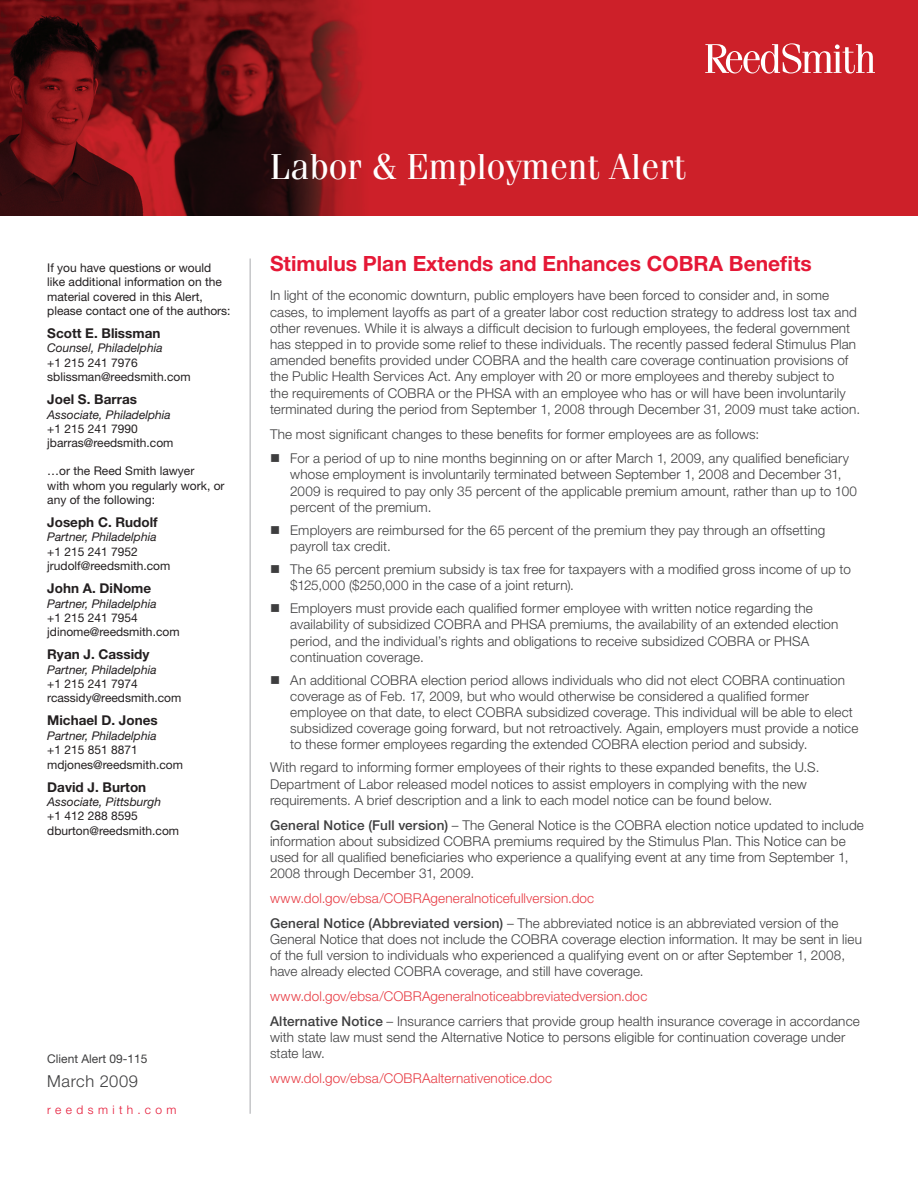
<style>
.page{position:relative;width:918px;height:1188px;background:#fff}
.page>*{position:absolute;margin:0;border:0;box-sizing:border-box;transform-origin:0 0}
.alert_practice_group{font:36px "Fenice Std";letter-spacing:-.01em;color:#fff}
.alert_title{font:700 21px "Helvetica Neue LT Std";color:#e51836}
.t1{font:300 16.5px "Helvetica Neue LT Std";letter-spacing:.035em;color:#3e3e3f}
.alert_body{font:300 13.5px/16.2px "Helvetica Neue LT Std";letter-spacing:.01em;color:#3e3e3f}
.alert_bullets{font:300 13.5px/16.2px "Helvetica Neue LT Std";letter-spacing:.01em;color:#3e3e3f}
.alert_body-2{font:300 13.5px "Helvetica Neue LT Std";letter-spacing:.01em;color:#e73b43}
.alert_sidebar-detail{font:700 13.5px "Helvetica Neue LT Std";color:#231f20}
.alert_sidebar-detail-2{font:12px/14.4px "Helvetica Neue LT Std";color:#231f20}
.alert_sidebar-detail-3{font:12px "Helvetica Neue LT Std";color:#3e3e3f}
.t2{font:300 12px "Helvetica Neue LT Std";letter-spacing:.365em;color:#e51836}
.s1{font-style:italic}
.s2{font-weight:500}
</style>
<div class="page">
<hr style="left:250px;top:259px;width:1px;height:855px;background:#a8a9ad">
<img style="left:0;top:0;width:918px;height:216px">
<svg style="left:705px;top:43px;width:170px;height:31px"></svg>
<p class="alert_sidebar-detail-2" style="left:47px;top:260px;width:185px">If you have questions or would like additional information on the material covered in this Alert, please contact one of the authors:</p>
<p class="alert_sidebar-detail" style="left:47px;top:325px;width:115px">Scott E. Blissman</p>
<p class="alert_sidebar-detail-2" style="left:47px;top:341px;width:145px"><span class="s1">Counsel, Philadelphia<br></span>+1 215 241 7976 sblissman@reedsmith.com</p>
<p class="alert_sidebar-detail" style="left:47px;top:391px;width:91px">Joel S. Barras</p>
<p class="alert_sidebar-detail-2" style="left:47px;top:407px;width:128px"><span class="s1">Associate, Philadelphia </span>+1 215 241 7990 jbarras@reedsmith.com</p>
<p class="alert_sidebar-detail-2" style="left:47px;top:464px;width:179px">…or the Reed Smith lawyer<br>with whom you regularly work, or any of the following:</p>
<p class="alert_sidebar-detail" style="left:47px;top:514px;width:112px">Joseph C. Rudolf</p>
<p class="alert_sidebar-detail-2" style="left:47px;top:530px;width:125px"><span class="s1">Partner, Philadelphia </span>+1 215 241 7952 jrudolf@reedsmith.com</p>
<p class="alert_sidebar-detail" style="left:47px;top:580px;width:105px">John A. DiNome</p>
<p class="alert_sidebar-detail-2" style="left:47px;top:596px;width:134px"><span class="s1">Partner, Philadelphia<br></span>+1 215 241 7954 jdinome@reedsmith.com</p>
<p class="alert_sidebar-detail" style="left:47px;top:646px;width:104px">Ryan J. Cassidy</p>
<p class="alert_sidebar-detail-2" style="left:47px;top:662px;width:136px"><span class="s1">Partner, Philadelphia<br></span>+1 215 241 7974 rcassidy@reedsmith.com</p>
<p class="alert_sidebar-detail" style="left:47px;top:712px;width:112px">Michael D. Jones</p>
<p class="alert_sidebar-detail-2" style="left:47px;top:728px;width:137px"><span class="s1">Partner, Philadelphia<br></span>+1 215 851 8871 mdjones@reedsmith.com</p>
<p class="alert_sidebar-detail" style="left:47px;top:778px;width:101px">David J. Burton</p>
<p class="alert_sidebar-detail-2" style="left:47px;top:794px;width:133px"><span class="s1">Associate, Pittsburgh<br></span>+1 412 288 8595 dburton@reedsmith.com</p>
<p class="alert_sidebar-detail-3" style="left:47px;top:1051px;width:102px">Client Alert 09-115</p>
<p class="t1" style="left:47px;top:1071px;width:92px">March 2009</p>
<p class="t2" style="left:47px;top:1102px;width:131px">reedsmith.com</p>
<p class="alert_practice_group" style="left:270px;top:145px;width:417px">Labor &amp; Employment Alert</p>
<p class="alert_practice_group" style="left:270px;top:145px;width:376px">International Arbitra ion</p>
<p class="alert_title" style="left:270px;top:251px;width:543px">Stimulus Plan Extends and Enhances COBRA Benefits</p>
<p class="alert_body" style="left:270px;top:287px;width:592px">In light of the economic downturn, public employers have been forced to consider and, in some cases, to implement layoffs as part of a greater labor cost reduction strategy to address lost tax and other revenues. While it is always a difficult decision to furlough employees, the federal government has stepped in to provide some relief to these individuals. The recently passed federal Stimulus Plan amended benefits provided under COBRA and the health care coverage continuation provisions of the Public Health Services Act. Any employer with 20 or more employees and thereby subject to<br>the requirements of COBRA or the PHSA with an employee who has or will have been involuntarily terminated during the period from September 1, 2008 through December 31, 2009 must take action.</p>
<p class="alert_body" style="left:270px;top:425px;width:491px">The most significant changes to these benefits for former employees are as follows:</p>
<p class="alert_bullets" style="left:290px;top:450px;width:568px">For a period of up to nine months beginning on or after March 1, 2009, any qualified beneficiary whose employment is involuntarily terminated between September 1, 2008 and December 31, 2009 is required to pay only 35 percent of the applicable premium amount, rather than up to 100 percent of the premium.</p>
<p class="alert_bullets" style="left:290px;top:522px;width:537px">Employers are reimbursed for the 65 percent of the premium they pay through an offsetting payroll tax credit.</p>
<p class="alert_bullets" style="left:290px;top:561px;width:562px">The 65 percent premium subsidy is tax free for taxpayers with a modified gross income of up to $125,000 ($250,000 in the case of a joint return).</p>
<p class="alert_bullets" style="left:290px;top:600px;width:550px">Employers must provide each qualified former employee with written notice regarding the availability of subsidized COBRA and PHSA premiums, the availability of an extended election period, and the individual’s rights and obligations to receive subsidized COBRA or PHSA continuation coverage.</p>
<p class="alert_bullets" style="left:290px;top:671px;width:570px">An additional COBRA election period allows individuals who did not elect COBRA continuation coverage as of Feb. 17, 2009, but who would otherwise be considered a qualified former employee on that date, to elect COBRA subsidized coverage. This individual will be able to elect subsidized coverage going forward, but not retroactively. Again, employers must provide a notice to these former employees regarding the extended COBRA election period and subsidy.</p>
<p class="alert_body" style="left:270px;top:759px;width:551px">With regard to informing former employees of their rights to these expanded benefits, the U.S.<br>Department of Labor released model notices to assist employers in complying with the new requirements. A brief description and a link to each model notice can be found below.</p>
<p class="alert_body" style="left:270px;top:816px;width:595px"><span class="s2">General Notice (Full version)</span> – The General Notice is the COBRA election notice updated to include information about subsidized COBRA premiums required by the Stimulus Plan. This Notice can be used for all qualified beneficiaries who experience a qualifying event at any time from September 1, 2008 through December 31, 2009.</p>
<p class="alert_body-2" style="left:270px;top:890px;width:326px">www.dol.gov/ebsa/COBRAgeneralnoticefullversion.doc</p>
<p class="alert_body" style="left:270px;top:914px;width:593px"><span class="s2">General Notice (Abbreviated version)</span> – The abbreviated notice is an abbreviated version of the General Notice that does not include the COBRA coverage election information. It may be sent in lieu of the full version to individuals who experienced a qualifying event on or after September 1, 2008, have already elected COBRA coverage, and still have coverage.</p>
<p class="alert_body-2" style="left:270px;top:988px;width:379px">www.dol.gov/ebsa/COBRAgeneralnoticeabbreviatedversion.doc</p>
<p class="alert_body" style="left:270px;top:1012px;width:591px"><span class="s2">Alternative Notice</span> – Insurance carriers that provide group health insurance coverage in accordance with state law must send the Alternative Notice to persons eligible for continuation coverage under state law.</p>
<p class="alert_body-2" style="left:270px;top:1070px;width:284px">www.dol.gov/ebsa/COBRAalternativenotice.doc</p>
</div>
